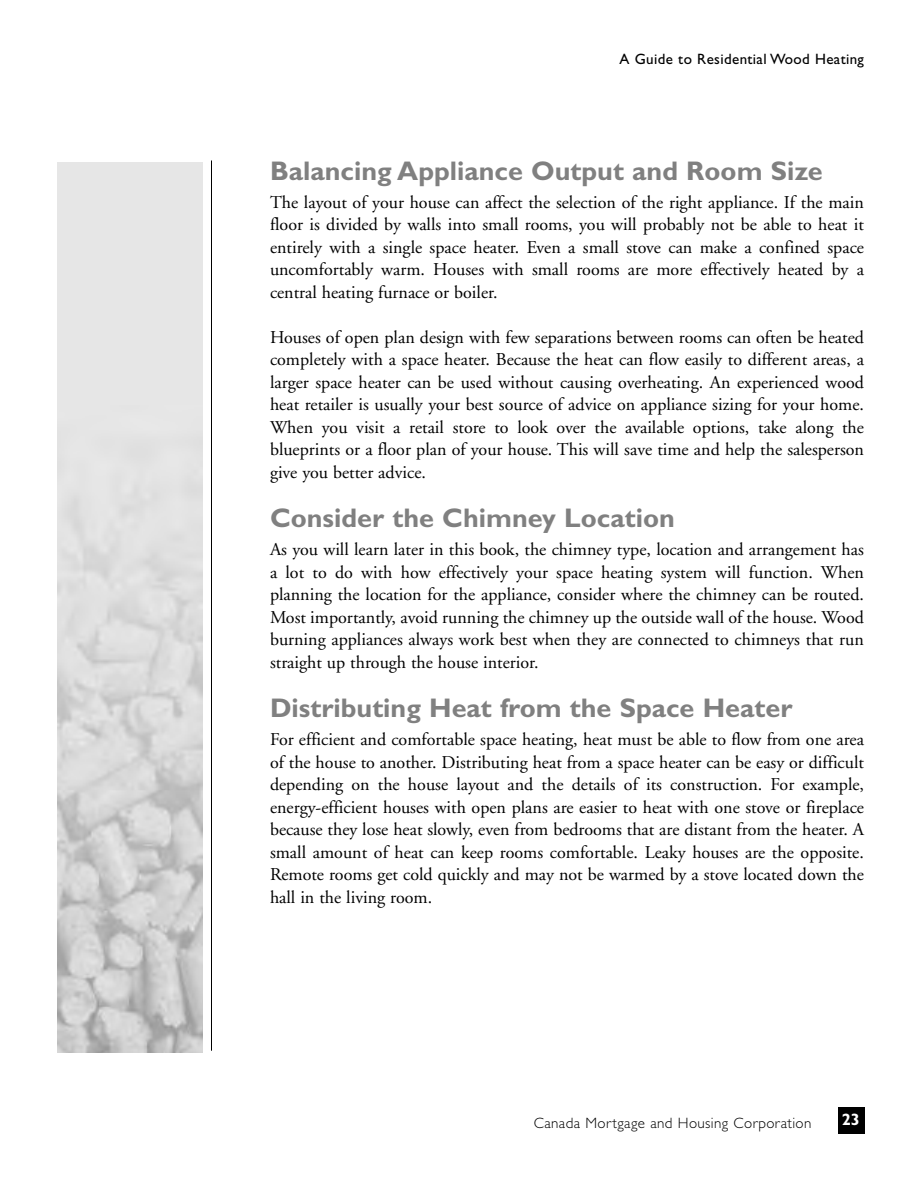
<style>
.page{position:relative;width:918px;height:1188px;background:#fff}
.page>*{position:absolute;margin:0;border:0;box-sizing:border-box;transform-origin:0 0}
.t1{font:700 27px "Gill Sans Std";color:#808080}
.t2{font:18px/22.5px "Adobe Garamond";color:#000;text-align:justify}
.t3{font:700 16.5px "Gill Sans Std";color:#fff}
.t4{font:300 15px "Gill Sans Std";letter-spacing:.025em;color:#000}
.t5{font:15px "Gill Sans Std";letter-spacing:.025em;color:#000}
</style>
<div class="page">
<div style="left:838px;top:1107px;width:27px;height:27px;background:#000"></div>
<hr style="left:211px;top:160px;width:1px;height:891px;background:#000">
<div style="left:57px;top:162px;width:146px;height:891px;background:#e6e6e6"></div>
<img style="left:57px;top:498px;width:146px;height:555px">
<p class="t5" style="left:619px;top:53px;width:246px">A Guide to Residential Wood Heating</p>
<h1 class="t1" style="left:270px;top:161px;width:554px">Balancing Appliance Output and Room Size</h1>
<p class="t2" style="left:270px;top:193px;width:596px">The layout of your house can affect the selection of the right appliance. If the main floor is divided by walls into small rooms, you will probably not be able to heat it entirely with a single space heater. Even a small stove can make a confined space uncomfortably warm. Houses with small rooms are more effectively heated by a central heating furnace or boiler.</p>
<p class="t2" style="left:270px;top:328px;width:596px">Houses of open plan design with few separations between rooms can often be heated completely with a space heater. Because the heat can flow easily to different areas, a larger space heater can be used without causing overheating. An experienced wood heat retailer is usually your best source of advice on appliance sizing for your home.<br>When you visit a retail store to look over the available options, take along the blueprints or a floor plan of your house. This will save time and help the salesperson give you better advice.</p>
<h1 class="t1" style="left:270px;top:508px;width:406px">Consider the Chimney Location</h1>
<p class="t2" style="left:270px;top:540px;width:596px">As you will learn later in this book, the chimney type, location and arrangement has a lot to do with how effectively your space heating system will function. When planning the location for the appliance, consider where the chimney can be routed.<br>Most importantly, avoid running the chimney up the outside wall of the house. Wood burning appliances always work best when they are connected to chimneys that run straight up through the house interior.</p>
<h1 class="t1" style="left:270px;top:698px;width:524px">Distributing Heat from the Space Heater</h1>
<p class="t2" style="left:270px;top:730px;width:596px">For efficient and comfortable space heating, heat must be able to flow from one area of the house to another. Distributing heat from a space heater can be easy or difficult depending on the house layout and the details of its construction. For example, energy-efficient houses with open plans are easier to heat with one stove or fireplace because they lose heat slowly, even from bedrooms that are distant from the heater. A small amount of heat can keep rooms comfortable. Leaky houses are the opposite.<br>Remote rooms get cold quickly and may not be warmed by a stove located down the hall in the living room.</p>
<p class="t4" style="left:534px;top:1117px;width:279px">Canada Mortgage and Housing Corporation</p>
<p class="t3" style="left:842px;top:1114px;width:20px">23</p>
</div>
